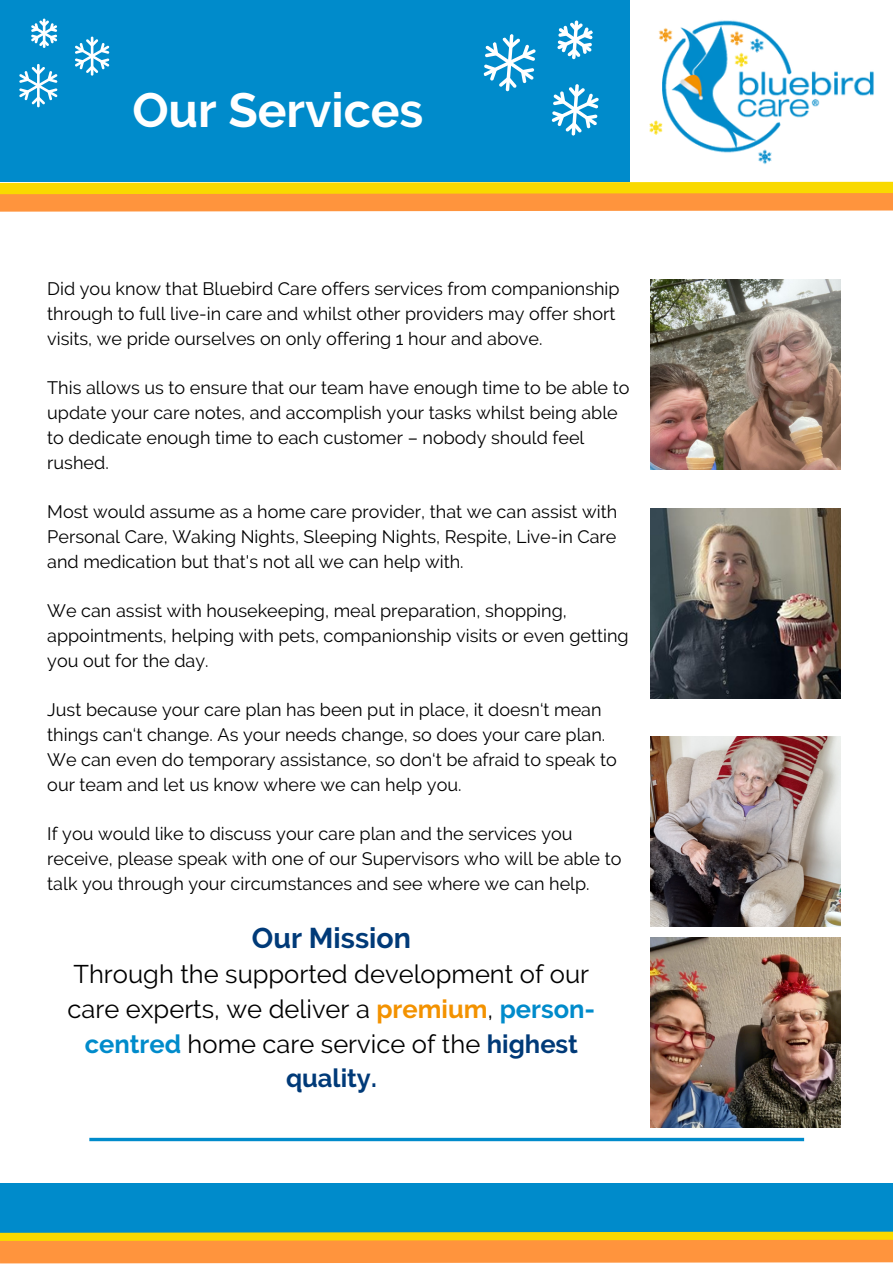
<style>
.page{position:relative;width:893px;height:1264px;background:#fff}
.page>*{position:absolute;margin:0;border:0;box-sizing:border-box;transform-origin:0 0}
.t1{font:700 48px "Raleway";color:#fff}
.t2{font:700 28.5px "Raleway";color:#003a78}
.t3{font:25.5px/34.8px "Raleway";color:#000;text-align:center}
.t4{font:18px/24.8px "Raleway";color:#000}
.s1{font-weight:700;color:#f39200}
.s2{font-weight:700;color:#008bcb}
.s3{font-weight:700;color:#003a78}
</style>
<div class="page">
<svg style="left:89px;top:1137px;width:715px;height:4px;background:#34a2d5"></svg>
<div style="left:0;top:0;width:629px;height:182px;background:#008bcb"></div>
<svg style="left:0;top:182px;width:892px;height:30px;background:#fcb22e"></svg>
<div style="left:0;top:1183px;width:892px;height:60px;background:#008bcb"></div>
<svg style="left:0;top:1231px;width:892px;height:32px;background:#f3a534"></svg>
<img style="left:650px;top:279px;width:190px;height:190px">
<img style="left:650px;top:508px;width:190px;height:190px">
<img style="left:650px;top:736px;width:190px;height:190px">
<img style="left:629px;top:2px;width:263px;height:181px">
<hr style="left:37px;top:64px;width:3px;height:23px;background:#fff">
<hr style="left:37px;top:84px;width:3px;height:23px;background:#fff">
<svg style="left:19px;top:67px;width:38px;height:37px"></svg>
<hr style="left:91px;top:37px;width:2px;height:20px;background:#fff">
<hr style="left:91px;top:55px;width:2px;height:21px;background:#fff">
<svg style="left:75px;top:39px;width:34px;height:34px"></svg>
<svg style="left:31px;top:19px;width:26px;height:29px"></svg>
<svg style="left:483px;top:34px;width:53px;height:58px"></svg>
<svg style="left:551px;top:84px;width:48px;height:52px"></svg>
<svg style="left:557px;top:20px;width:36px;height:40px"></svg>
<img style="left:650px;top:937px;width:190px;height:190px">
<p class="t1" style="left:132px;top:82px;width:293px">Our Services</p>
<p class="t4" style="left:47px;top:277px;width:574px">Did you know that Bluebird Care offers services from companionship through to full live-in care and whilst other providers may offer short visits, we pride ourselves on only offering 1 hour and above.</p>
<p class="t4" style="left:47px;top:376px;width:583px">This allows us to ensure that our team have enough time to be able to update your care notes, and accomplish your tasks whilst being able to dedicate enough time to each customer – nobody should feel rushed.</p>
<p class="t4" style="left:47px;top:499px;width:571px;text-align:justify">Most would assume as a home care provider, that we can assist with Personal Care, Waking Nights, Sleeping Nights, Respite, Live-in Care and medication but that's not all we can help with.</p>
<p class="t4" style="left:47px;top:598px;width:583px">We can assist with housekeeping, meal preparation, shopping, appointments, helping with pets, companionship visits or even getting you out for the day.</p>
<p class="t4" style="left:47px;top:697px;width:571px">Just because your care plan has been put in place, it doesn‘t mean things can‘t change. As your needs change, so does your care plan.<br>We can even do temporary assistance, so don‘t be afraid to speak to our team and let us know where we can help you.</p>
<p class="t4" style="left:47px;top:821px;width:575px">If you would like to discuss your care plan and the services you receive, please speak with one of our Supervisors who will be able to talk you through your circumstances and see where we can help.</p>
<p class="t2" style="left:252px;top:921px;width:160px">Our Mission</p>
<p class="t3" style="left:67px;top:956px;width:529px">Through the supported development of our care experts, we deliver a <span class="s1">premium</span>, <span class="s2">person&shy;centred</span> home care service of the <span class="s3">highest quality.</span></p>
</div>
